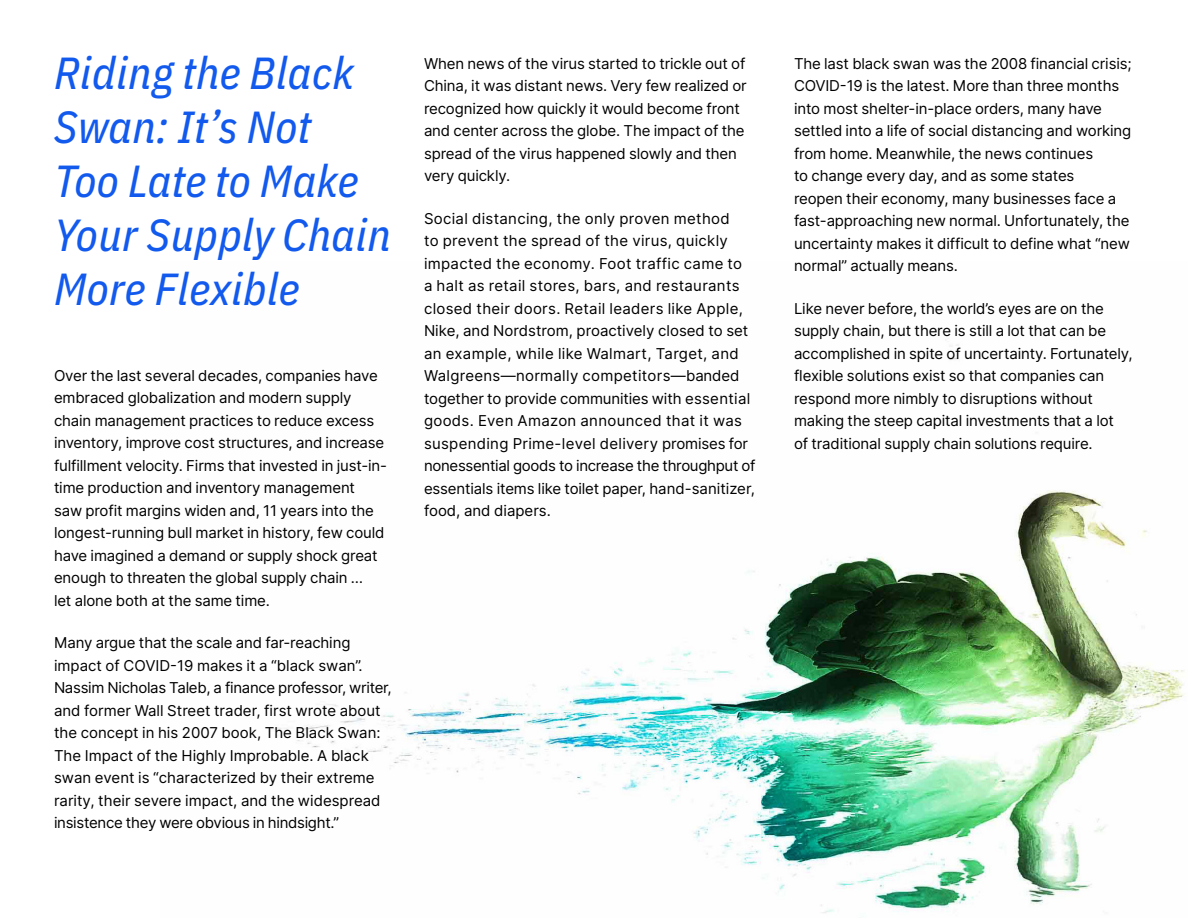
<style>
.page{position:relative;width:1188px;height:918px;background:#fff}
.page>*{position:absolute;margin:0;border:0;box-sizing:border-box;transform-origin:0 0}
.t1{font:italic 45px/54px "IBM Plex Sans Cond Text";letter-spacing:.01em;color:#1259ee}
.t2{font:15px/22.5px "Inter";letter-spacing:-.01em;color:#000}
.t3{font:15px/22.5px "Inter";letter-spacing:.02em;color:#000}
</style>
<div class="page">
<img style="left:188px;top:344px;width:997px;height:569px">
<h1 class="t1" style="left:54px;top:42px;width:338px">Riding the Black<br>Swan: It’s Not<br>Too Late to Make<br>Your Supply Chain<br>More Flexible</h1>
<p class="t2" style="left:424px;top:51px;width:324px">When news of the virus started to trickle out of China, it was distant news. Very few realized or recognized how quickly it would become front and center across the globe. The impact of the spread of the virus happened slowly and then very quickly.</p>
<p class="t3" style="left:424px;top:206px;width:333px">Social distancing, the only proven method<br>to prevent the spread of the virus, quickly impacted the economy. Foot traffic came to<br>a halt as retail stores, bars, and restaurants closed their doors. Retail leaders like Apple, Nike, and Nordstrom, proactively closed to set an example, while like Walmart, Target, and Walgreens—normally competitors—banded together to provide communities with essential goods. Even Amazon announced that it was suspending Prime-level delivery promises for nonessential goods to increase the throughput of essentials items like toilet paper, hand-sanitizer, food, and diapers.</p>
<p class="t2" style="left:54px;top:363px;width:335px">Over the last several decades, companies have embraced globalization and modern supply chain management practices to reduce excess inventory, improve cost structures, and increase fulfillment velocity. Firms that invested in just-in&shy;time production and inventory management<br>saw profit margins widen and, 11 years into the longest-running bull market in history, few could have imagined a demand or supply shock great enough to threaten the global supply chain …<br>let alone both at the same time.</p>
<p class="t2" style="left:54px;top:631px;width:339px">Many argue that the scale and far-reaching impact of COVID-19 makes it a “black swan”.<br>Nassim Nicholas Taleb, a finance professor, writer, and former Wall Street trader, first wrote about the concept in his 2007 book, The Black Swan:<br>The Impact of the Highly Improbable. A black swan event is “characterized by their extreme rarity, their severe impact, and the widespread insistence they were obvious in hindsight.”</p>
<p class="t2" style="left:794px;top:51px;width:339px">The last black swan was the 2008 financial crisis; COVID-19 is the latest. More than three months into most shelter-in-place orders, many have settled into a life of social distancing and working from home. Meanwhile, the news continues<br>to change every day, and as some states<br>reopen their economy, many businesses face a fast-approaching new normal. Unfortunately, the uncertainty makes it difficult to define what “new normal” actually means.</p>
<p class="t2" style="left:794px;top:296px;width:340px">Like never before, the world’s eyes are on the supply chain, but there is still a lot that can be accomplished in spite of uncertainty. Fortunately, flexible solutions exist so that companies can respond more nimbly to disruptions without making the steep capital investments that a lot<br>of traditional supply chain solutions require.</p>
</div>
